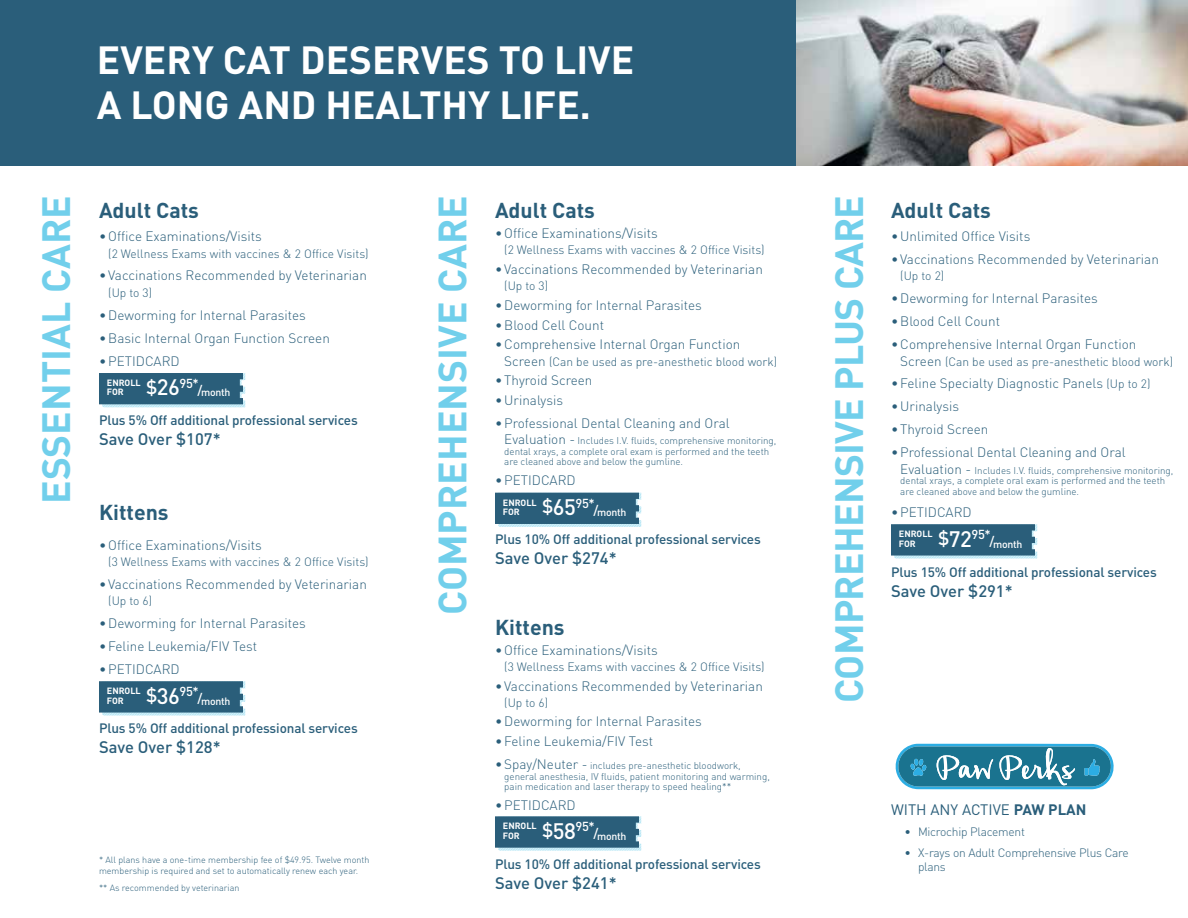
<style>
.page{position:relative;width:1188px;height:918px;background:#fff}
.page>*{position:absolute;margin:0;border:0;box-sizing:border-box;transform-origin:0 0}
.t1{font:700 39px "DIN";color:#71cfeb}
.t2{font:700 39px "DIN";letter-spacing:-.02em;color:#71cfeb}
.t3{font:700 38.85px/44.5px "DIN";color:#fff}
.t4{font:700 21.3px "DIN";color:#2a5e7a}
.t5{font:500 16.5px "DIN";color:#2a5e7a}
.t6{font:15px "DIN";color:#2a5e7a}
.t7{font:300 13.5px "DIN";color:#2a5e7a}
.t8{font:500 13.5px "DIN";letter-spacing:-.01em;color:#2a5e7a}
.t9{font:300 12px "DIN";color:#2a5e7a}
.t10{font:300 12px/14.4px "DIN";letter-spacing:-.02em;color:#2a5e7a}
.t11{font:500 10.5px "DIN";letter-spacing:-.025em;color:#fff}
.t12{font:300 9.75px/10.5px "DIN";color:#2a5e7a}
.t13{font:300 9px/10.5px "DIN";color:#2a5e7a}
.t14{font:700 9px/9.4px "DIN";color:#fff}
.s1{font-size:13.5px}
.s2{font-weight:500;font-size:22.2px}
.s3{font-size:12.9px}
.s4{font-size:12px}
.s5{font-weight:700}
</style>
<div class="page">
<div style="left:0;top:0;width:796px;height:166px;background:#2a5e7a"></div>
<img style="left:796px;top:0;width:392px;height:166px">
<svg style="left:99px;top:373px;width:147px;height:34px;background:#3b6d87"></svg>
<svg style="left:99px;top:681px;width:147px;height:34px;background:#3b6d87"></svg>
<svg style="left:495px;top:493px;width:147px;height:34px;background:#3c6e88"></svg>
<svg style="left:495px;top:816px;width:147px;height:35px;background:#40718a"></svg>
<svg style="left:891px;top:524px;width:147px;height:34px;background:#3b6d87"></svg>
<svg style="left:896px;top:744px;width:218px;height:45px;background:#4393ae"></svg>
<h2 class="t3" style="left:97px;top:36px;width:539px">EVERY CAT DESERVES TO LIVE<br>A LONG AND HEALTHY LIFE.</h2>
<h1 class="t1" style="left:30px;top:504px;width:311px;rotate:-90deg">ESSENTIAL CARE</h1>
<h1 class="t1" style="left:427px;top:615px;width:422px;rotate:-90deg">COMPREHENSIVE CARE</h1>
<h1 class="t2" style="left:824px;top:703px;width:510px;rotate:-90deg">COMPREHENSIVE PLUS CARE</h1>
<h3 class="t4" style="left:99px;top:197px;width:102px">Adult Cats</h3>
<p class="t7" style="left:99px;top:228px;width:164px">•Office Examinations/Visits</p>
<p class="t9" style="left:108px;top:246px;width:262px">(2 Wellness Exams with vaccines &amp; 2 Office Visits)</p>
<p class="t7" style="left:99px;top:267px;width:269px">• Vaccinations Recommended by Veterinarian</p>
<p class="t9" style="left:108px;top:285px;width:45px">(Up to 3)</p>
<p class="t7" style="left:99px;top:306px;width:208px">•Deworming for Internal Parasites</p>
<p class="t7" style="left:99px;top:329px;width:232px">•Basic Internal Organ Function Screen</p>
<p class="t7" style="left:99px;top:352px;width:82px">•PETIDCARD</p>
<h3 class="t4" style="left:495px;top:197px;width:102px">Adult Cats</h3>
<p class="t7" style="left:495px;top:225px;width:164px">•Office Examinations/Visits</p>
<p class="t9" style="left:504px;top:243px;width:262px">(2 Wellness Exams with vaccines &amp; 2 Office Visits)</p>
<p class="t7" style="left:495px;top:261px;width:269px">• Vaccinations Recommended by Veterinarian</p>
<p class="t9" style="left:504px;top:278px;width:45px">(Up to 3)</p>
<p class="t7" style="left:495px;top:297px;width:208px">•Deworming for Internal Parasites</p>
<p class="t7" style="left:495px;top:316px;width:111px">•Blood Cell Count</p>
<p class="t7" style="left:495px;top:336px;width:247px">•Comprehensive Internal Organ Function</p>
<p class="t9" style="left:504px;top:354px;width:274px"><span class="s1">Screen</span> (Can be used as pre-anesthetic blood work)</p>
<p class="t7" style="left:495px;top:372px;width:99px">• Thyroid Screen</p>
<p class="t7" style="left:495px;top:392px;width:70px">•Urinalysis</p>
<p class="t7" style="left:495px;top:415px;width:236px">•Professional Dental Cleaning and Oral</p>
<p class="t12" style="left:504px;top:435px;width:274px"><span class="s1">Evaluation -</span> Includes I.V. fluids, comprehensive monitoring, dental xrays, a complete oral exam is performed and the teeth are cleaned above and below the gumline.</p>
<p class="t7" style="left:495px;top:472px;width:82px">•PETIDCARD</p>
<p class="t14" style="left:107px;top:378px;width:93px">ENROLL<br>FOR <sup>$</sup><span class="s2">26</span><sup>95*</sup></p>
<p class="t11" style="left:198px;top:386px;width:34px"><span class="s3">/</span>month</p>
<p class="t8" style="left:99px;top:411px;width:260px">Plus 5% Off additional professional services</p>
<p class="t5" style="left:99px;top:428px;width:123px">Save Over $107*</p>
<p class="t14" style="left:503px;top:497px;width:93px">ENROLL<br>FOR <sup>$</sup><span class="s2">65</span><sup>95*</sup></p>
<p class="t11" style="left:594px;top:506px;width:34px"><span class="s3">/</span>month</p>
<h3 class="t4" style="left:99px;top:498px;width:71px">Kittens</h3>
<p class="t7" style="left:99px;top:536px;width:164px">•Office Examinations/Visits</p>
<p class="t9" style="left:108px;top:554px;width:262px">(3 Wellness Exams with vaccines &amp; 2 Office Visits)</p>
<p class="t7" style="left:99px;top:576px;width:269px">• Vaccinations Recommended by Veterinarian</p>
<p class="t9" style="left:108px;top:593px;width:45px">(Up to 6)</p>
<p class="t7" style="left:99px;top:615px;width:208px">•Deworming for Internal Parasites</p>
<p class="t7" style="left:99px;top:638px;width:160px">• Feline Leukemia/FIV Test</p>
<p class="t7" style="left:99px;top:661px;width:82px">•PETIDCARD</p>
<p class="t8" style="left:495px;top:531px;width:267px">Plus 10% Off additional professional services</p>
<p class="t5" style="left:495px;top:547px;width:123px">Save Over $274*</p>
<h3 class="t4" style="left:495px;top:613px;width:71px">Kittens</h3>
<p class="t7" style="left:495px;top:641px;width:164px">•Office Examinations/Visits</p>
<p class="t9" style="left:504px;top:659px;width:262px">(3 Wellness Exams with vaccines &amp; 2 Office Visits)</p>
<p class="t7" style="left:495px;top:677px;width:269px">• Vaccinations Recommended by Veterinarian</p>
<p class="t9" style="left:504px;top:695px;width:45px">(Up to 6)</p>
<p class="t7" style="left:495px;top:713px;width:208px">•Deworming for Internal Parasites</p>
<p class="t7" style="left:495px;top:733px;width:160px">•Feline Leukemia/FIV Test</p>
<p class="t12" style="left:504px;top:760px;width:267px;text-indent:-9px"><span class="s1">•Spay/Neuter -</span> includes pre-anesthetic bloodwork, general anesthesia, IV fluids, patient monitoring and warming, pain medication and laser therapy to speed healing**</p>
<p class="t7" style="left:495px;top:797px;width:82px">•PETIDCARD</p>
<p class="t14" style="left:107px;top:686px;width:93px">ENROLL<br>FOR <sup>$</sup><span class="s2">36</span><sup>95*</sup></p>
<p class="t11" style="left:198px;top:694px;width:34px"><span class="s3">/</span>month</p>
<p class="t8" style="left:99px;top:720px;width:260px">Plus 5% Off additional professional services</p>
<p class="t5" style="left:99px;top:737px;width:123px">Save Over $128*</p>
<p class="t13" style="left:99px;top:855px;width:272px">* All plans have a one-time membership fee of $49.95. Twelve month membership is required and set to automatically renew each year.</p>
<p class="t13" style="left:99px;top:883px;width:142px">** As recommended by veterinarian</p>
<p class="t14" style="left:503px;top:821px;width:93px">ENROLL<br>FOR <sup>$</sup><span class="s2">58</span><sup>95*</sup></p>
<p class="t11" style="left:594px;top:829px;width:34px"><span class="s3">/</span>month</p>
<p class="t8" style="left:495px;top:856px;width:267px">Plus 10% Off additional professional services</p>
<p class="t5" style="left:495px;top:872px;width:123px">Save Over $241*</p>
<h3 class="t4" style="left:891px;top:197px;width:102px">Adult Cats</h3>
<p class="t7" style="left:891px;top:228px;width:141px">•Unlimited Office Visits</p>
<p class="t7" style="left:891px;top:251px;width:269px">• Vaccinations Recommended by Veterinarian</p>
<p class="t9" style="left:900px;top:269px;width:45px">(Up to 2)</p>
<p class="t7" style="left:891px;top:290px;width:208px">•Deworming for Internal Parasites</p>
<p class="t7" style="left:891px;top:313px;width:111px">•Blood Cell Count</p>
<p class="t7" style="left:891px;top:336px;width:247px">•Comprehensive Internal Organ Function</p>
<p class="t9" style="left:900px;top:354px;width:274px"><span class="s1">Screen</span> (Can be used as pre-anesthetic blood work)</p>
<p class="t7" style="left:891px;top:375px;width:261px">• Feline Specialty Diagnostic Panels <span class="s4">(Up to 2)</span></p>
<p class="t7" style="left:891px;top:398px;width:70px">•Urinalysis</p>
<p class="t7" style="left:891px;top:421px;width:99px">• Thyroid Screen</p>
<p class="t7" style="left:891px;top:444px;width:236px">•Professional Dental Cleaning and Oral</p>
<p class="t12" style="left:900px;top:465px;width:275px"><span class="s1">Evaluation -</span> Includes I.V. fluids, comprehensive monitoring, dental xrays, a complete oral exam is performed and the teeth are cleaned above and below the gumline.</p>
<p class="t7" style="left:891px;top:504px;width:82px">•PETIDCARD</p>
<p class="t14" style="left:899px;top:529px;width:93px">ENROLL<br>FOR <sup>$</sup><span class="s2">72</span><sup>95*</sup></p>
<p class="t11" style="left:990px;top:537px;width:34px"><span class="s3">/</span>month</p>
<p class="t8" style="left:891px;top:563px;width:267px">Plus 15% Off additional professional services</p>
<p class="t5" style="left:891px;top:580px;width:123px">Save Over $291*</p>
<p class="t6" style="left:891px;top:800px;width:197px">WITH ANY ACTIVE <span class="s5">PAW PLAN</span></p>
<p class="t10" style="left:904px;top:824px;width:122px">• Microchip Placement</p>
<p class="t10" style="left:918px;top:845px;width:212px;text-indent:-14px">• X-rays on Adult Comprehensive Plus Care plans</p>
</div>
